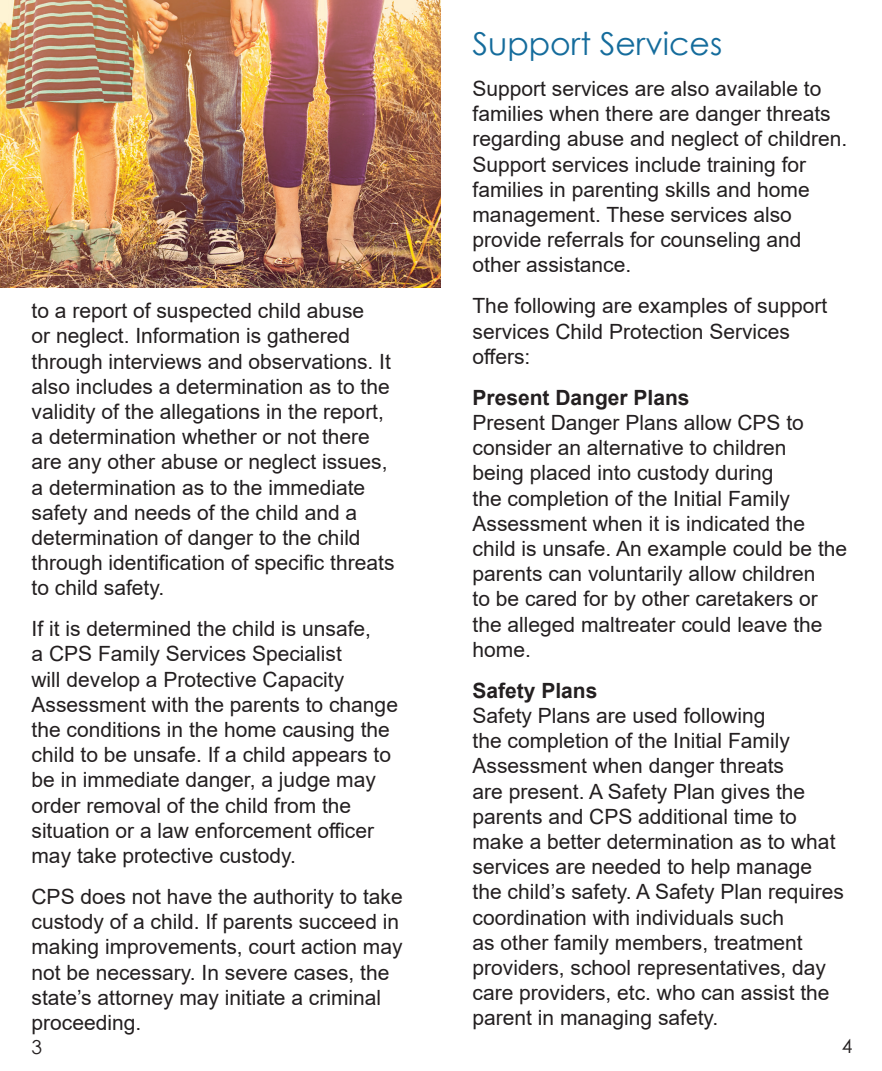
<style>
.page{position:relative;width:882px;height:1071px;background:#fff}
.page>*{position:absolute;margin:0;border:0;box-sizing:border-box;transform-origin:0 0}
.t1{font:31.5px "Century Gothic";color:#156c9c}
.t2{font:21px/25.2px "Arial";color:#231f20}
.t3{font:700 21px "Arial";color:#231f20}
.t4{font:19.25px "Century Gothic";color:#231f20}
</style>
<div class="page">
<img style="left:0;top:0;width:441px;height:287px">
<p class="t2" style="left:32px;top:298px;width:365px">to a report of suspected child abuse<br>or neglect. Information is gathered through interviews and observations. It also includes a determination as to the validity of the allegations in the report, a determination whether or not there are any other abuse or neglect issues, a determination as to the immediate safety and needs of the child and a determination of danger to the child through identification of specific threats to child safety.</p>
<p class="t2" style="left:32px;top:616px;width:368px">If it is determined the child is unsafe,<br>a CPS Family Services Specialist<br>will develop a Protective Capacity Assessment with the parents to change the conditions in the home causing the child to be unsafe. If a child appears to be in immediate danger, a judge may order removal of the child from the situation or a law enforcement officer may take protective custody.</p>
<p class="t2" style="left:32px;top:884px;width:373px">CPS does not have the authority to take custody of a child. If parents succeed in making improvements, court action may not be necessary. In severe cases, the state’s attorney may initiate a criminal proceeding.</p>
<p class="t1" style="left:472px;top:22px;width:251px">Support Services</p>
<p class="t2" style="left:472px;top:76px;width:376px">Support services are also available to families when there are danger threats regarding abuse and neglect of children.<br>Support services include training for families in parenting skills and home management. These services also provide referrals for counseling and other assistance.</p>
<p class="t2" style="left:472px;top:293px;width:356px">The following are examples of support services Child Protection Services offers:</p>
<p class="t3" style="left:472px;top:383px;width:219px">Present Danger Plans</p>
<p class="t2" style="left:472px;top:410px;width:376px">Present Danger Plans allow CPS to consider an alternative to children<br>being placed into custody during<br>the completion of the Initial Family Assessment when it is indicated the child is unsafe. An example could be the parents can voluntarily allow children<br>to be cared for by other caretakers or the alleged maltreater could leave the home.</p>
<p class="t3" style="left:472px;top:676px;width:126px">Safety Plans</p>
<p class="t2" style="left:472px;top:703px;width:373px">Safety Plans are used following<br>the completion of the Initial Family Assessment when danger threats<br>are present. A Safety Plan gives the parents and CPS additional time to make a better determination as to what services are needed to help manage the child’s safety. A Safety Plan requires coordination with individuals such<br>as other family members, treatment providers, school representatives, day care providers, etc. who can assist the parent in managing safety.</p>
<p class="t4" style="left:32px;top:1034px;width:12px">3</p>
<p class="t4" style="left:842px;top:1033px;width:12px">4</p>
</div>
